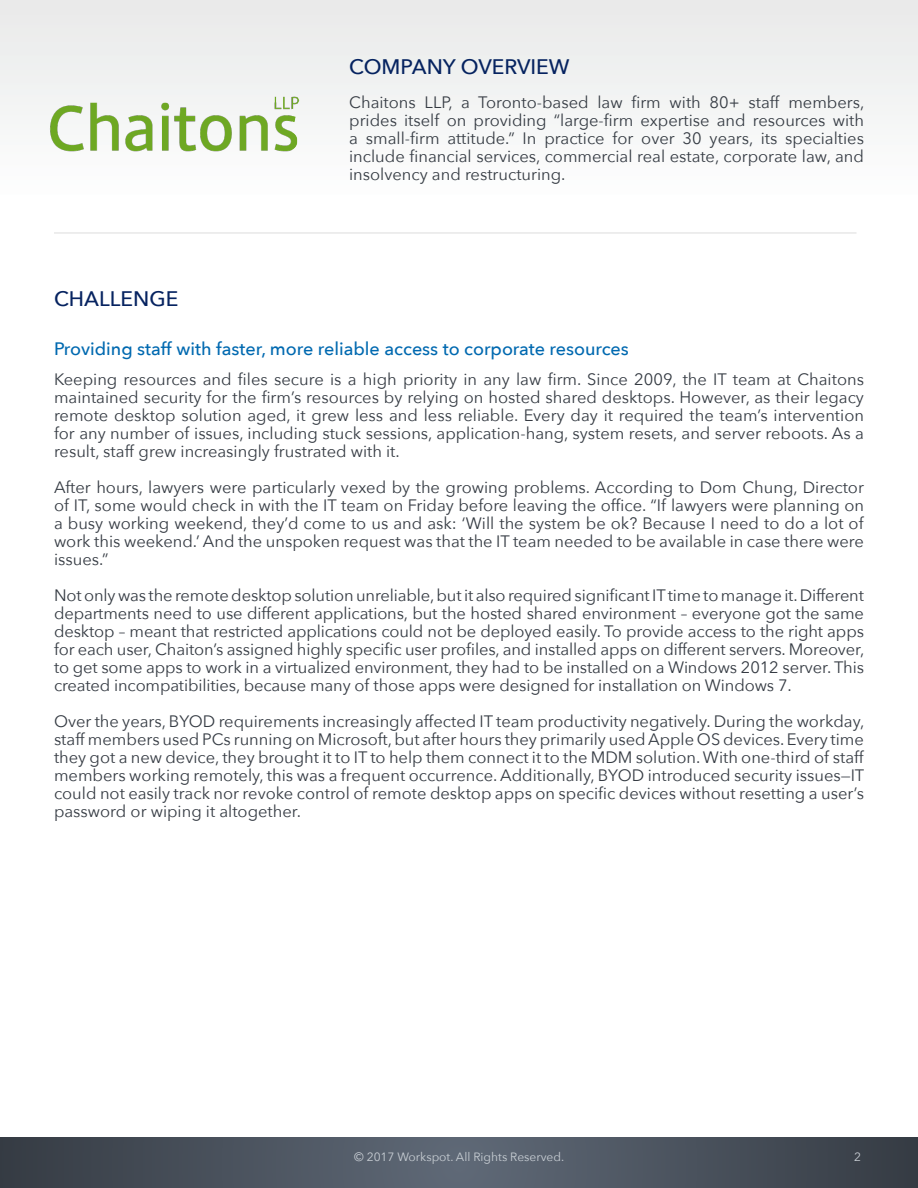
<style>
.page{position:relative;width:918px;height:1188px;background:#fff}
.page>*{position:absolute;margin:0;border:0;box-sizing:border-box;transform-origin:0 0}
.Headers{font:500 21px "Avenir Next";color:#062360}
.H3_Body_Header{font:500 18px "Avenir Next";color:#0069b0}
.t1{font:16.5px/18px "Avenir Next";color:#353b43;text-align:justify}
.Footers{font:12px "Avenir Next";color:#c8ced4}
</style>
<div class="page">
<svg style="left:0;top:1137px;width:918px;height:51px;background:#4a525d"></svg>
<div style="left:0;top:0;width:918px;height:206px;background:#f3f3f3"></div>
<img style="left:50px;top:96px;width:250px;height:56px">
<hr style="left:54px;top:232px;width:802px;height:2px;background:#e8e8e8">
<p class="Headers" style="left:349px;top:49px;width:222px">COMPANY OVERVIEW</p>
<p class="t1" style="left:349px;top:93px;width:517px">Chaitons LLP, a Toronto-based law firm with 80+ staff members, prides itself on providing “large-firm expertise and resources with a small-firm attitude.” In practice for over 30 years, its specialties include financial services, commercial real estate, corporate law, and insolvency and restructuring.</p>
<p class="Headers" style="left:54px;top:281px;width:126px">CHALLENGE</p>
<p class="H3_Body_Header" style="left:54px;top:334px;width:576px">Providing staff with faster, more reliable access to corporate resources</p>
<p class="t1" style="left:54px;top:370px;width:812px">Keeping resources and files secure is a high priority in any law firm. Since 2009, the IT team at Chaitons maintained security for the firm’s resources by relying on hosted shared desktops. However, as their legacy remote desktop solution aged, it grew less and less reliable. Every day it required the team’s intervention for any number of issues, including stuck sessions, application-hang, system resets, and server reboots. As a result, staff grew increasingly frustrated with it.</p>
<p class="t1" style="left:54px;top:478px;width:812px">After hours, lawyers were particularly vexed by the growing problems. According to Dom Chung, Director of IT, some would check in with the IT team on Friday before leaving the office. “If lawyers were planning on a busy working weekend, they’d come to us and ask: ‘Will the system be ok? Because I need to do a lot of work this weekend.’ And the unspoken request was that the IT team needed to be available in case there were issues.”</p>
<p class="t1" style="left:54px;top:586px;width:812px">Not only was the remote desktop solution unreliable, but it also required significant IT time to manage it. Different departments need to use different applications, but the hosted shared environment – everyone got the same desktop – meant that restricted applications could not be deployed easily. To provide access to the right apps for each user, Chaiton’s assigned highly specific user profiles, and installed apps on different servers. Moreover, to get some apps to work in a virtualized environment, they had to be installed on a Windows 2012 server. This created incompatibilities, because many of those apps were designed for installation on Windows 7.</p>
<p class="t1" style="left:54px;top:712px;width:812px">Over the years, BYOD requirements increasingly affected IT team productivity negatively. During the workday, staff members used PCs running on Microsoft, but after hours they primarily used Apple OS devices. Every time they got a new device, they brought it to IT to help them connect it to the MDM solution. With one-third of staff members working remotely, this was a frequent occurrence. Additionally, BYOD introduced security issues—IT could not easily track nor revoke control of remote desktop apps on specific devices without resetting a user’s password or wiping it altogether.</p>
<p class="Footers" style="left:354px;top:1147px;width:212px">© 2017 Workspot. All Rights Reserved.</p>
<p class="Footers" style="left:854px;top:1147px;width:8px">2</p>
</div>
